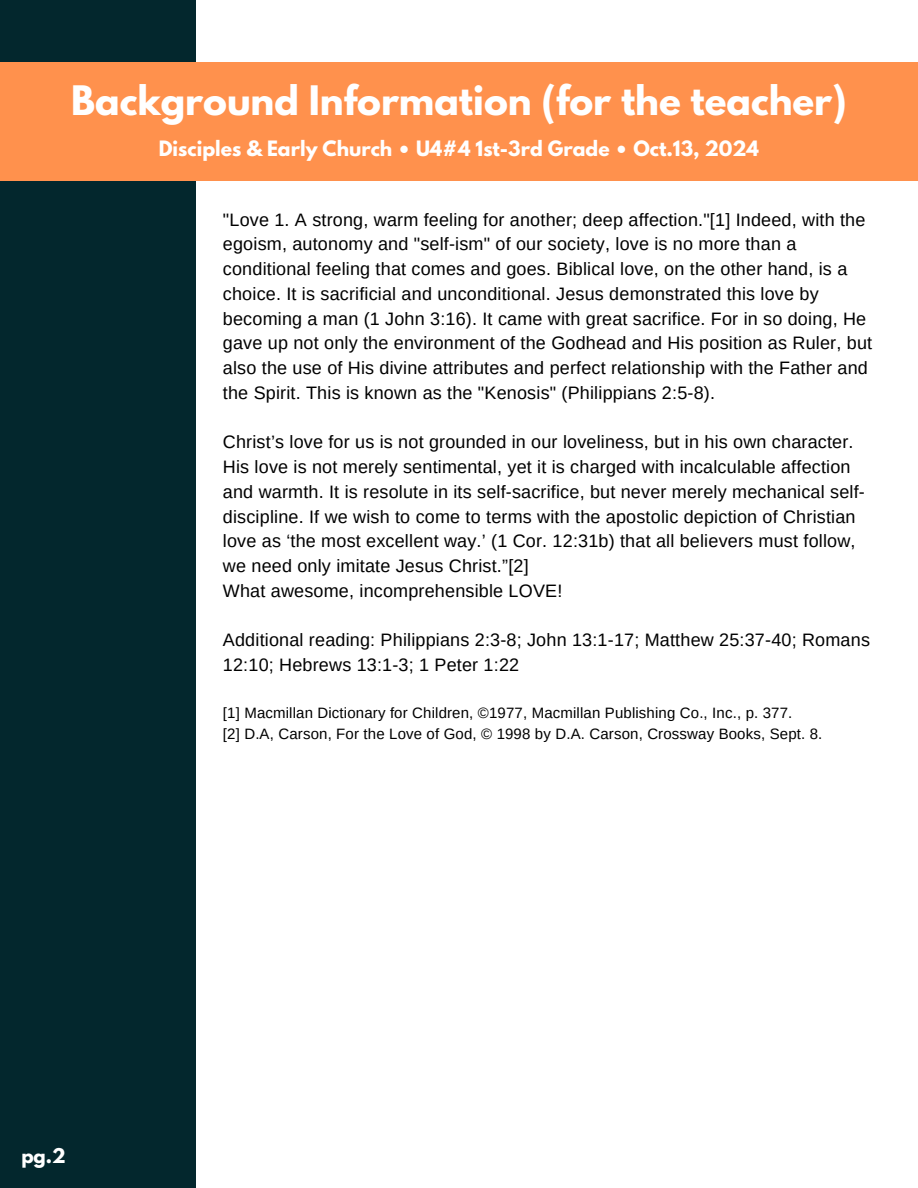
<style>
.page{position:relative;width:918px;height:1188px;background:#fff}
.page>*{position:absolute;margin:0;border:0;box-sizing:border-box;transform-origin:0 0}
.t1{font:700 36px "League Spartan";color:#fff}
.t2{font:700 18.75px "League Spartan";color:#fff}
.t3{font:18px/24.8px "Arimo";letter-spacing:.01em;color:#000}
.t4{font:700 18px "League Spartan";color:#fff}
.t5{font:15px "Arimo";letter-spacing:.01em;color:#000}
</style>
<div class="page">
<div style="left:0;top:0;width:195px;height:1188px;background:#03272d"></div>
<div style="left:0;top:62px;width:918px;height:119px;background:#ff914d"></div>
<h2 class="t1" style="left:71px;top:83px;width:777px">Background Information (for the teacher)</h2>
<h1 class="t2" style="left:159px;top:139px;width:602px">Disciples &amp; Early Church • U4#4 1st-3rd Grade • Oct.13, 2024</h1>
<h2 class="t3" style="left:223px;top:207px;width:651px">"Love 1. A strong, warm feeling for another; deep affection."[1] Indeed, with the egoism, autonomy and "self-ism" of our society, love is no more than a conditional feeling that comes and goes. Biblical love, on the other hand, is a choice. It is sacrificial and unconditional. Jesus demonstrated this love by becoming a man (1 John 3:16). It came with great sacrifice. For in so doing, He gave up not only the environment of the Godhead and His position as Ruler, but also the use of His divine attributes and perfect relationship with the Father and the Spirit. This is known as the "Kenosis" (Philippians 2:5-8).</h2>
<h3 class="t3" style="left:223px;top:430px;width:643px">Christ’s love for us is not grounded in our loveliness, but in his own character.<br>His love is not merely sentimental, yet it is charged with incalculable affection and warmth. It is resolute in its self-sacrifice, but never merely mechanical self&shy;discipline. If we wish to come to terms with the apostolic depiction of Christian love as ‘the most excellent way.’ (1 Cor. 12:31b) that all believers must follow, we need only imitate Jesus Christ.”[2]<br>What awesome, incomprehensible LOVE!</h3>
<h3 class="t3" style="left:223px;top:628px;width:649px">Additional reading: Philippians 2:3-8; John 13:1-17; Matthew 25:37-40; Romans<br>12:10; Hebrews 13:1-3; 1 Peter 1:22</h3>
<h3 class="t5" style="left:223px;top:705px;width:571px">[1] Macmillan Dictionary for Children, ©1977, Macmillan Publishing Co., Inc., p. 377.</h3>
<p class="t5" style="left:223px;top:725px;width:601px">[2] D.A, Carson, For the Love of God, © 1998 by D.A. Carson, Crossway Books, Sept. 8.</p>
<p class="t4" style="left:21px;top:1146px;width:46px">pg.2</p>
</div>
